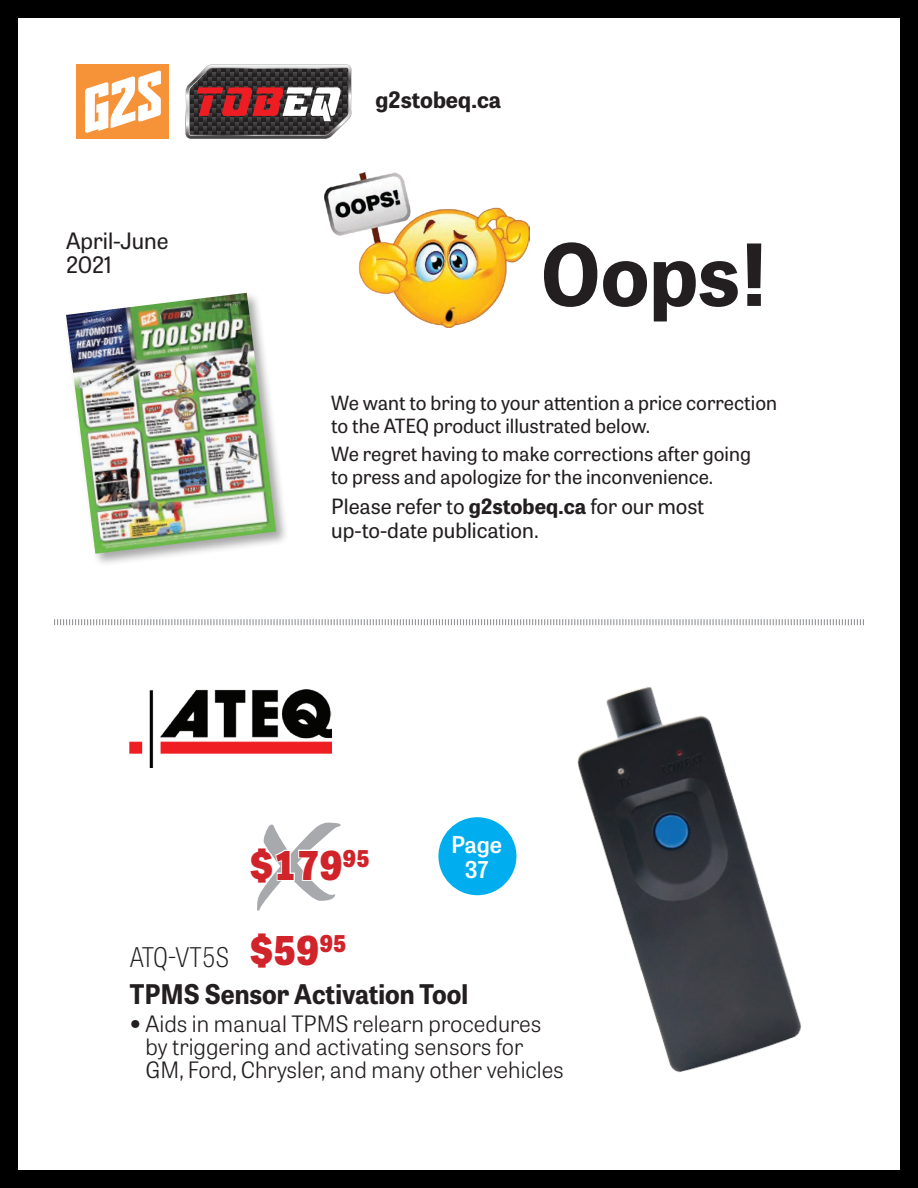
<style>
.page{position:relative;width:918px;height:1188px;background:#fff}
.page>*{position:absolute;margin:0;border:0;box-sizing:border-box;transform-origin:0 0}
.t1{font:700 85.05px "Tablet Gothic";color:#231f20}
.t2{font:800 39.6px "Tablet Gothic";color:#d1232a}
.t3{font:700 27px "Tablet Gothic";color:#231f20;scale:.95 1}
.t4{font:100 semi-condensed 27px "Tablet Gothic";letter-spacing:.005em;color:#231f20}
.t5{font:600 22.95px/24.9px "Tablet Gothic";letter-spacing:-.015em;color:#fff;text-align:center}
.t6{font:300 22.5px/23.2px "Tablet Gothic";color:#231f20}
.t7{font:22.5px/24px "Tablet Gothic";color:#231f20}
.t8{font:700 22.5px "Tablet Gothic";color:#231f20}
.t9{font:21px/24px "Tablet Gothic";color:#231f20}
.t10{font:19.5px/22.5px "Tablet Gothic";color:#231f20}
.s1{font-weight:700}
.s2{font-family:"Helvetica Neue";font-weight:400}
</style>
<div class="page">
<div style="left:0;top:0;width:918px;height:1188px;border:18px solid #000"></div>
<img style="left:577px;top:687px;width:224px;height:386px">
<img style="left:324px;top:173px;width:205px;height:154px">
<div style="left:64px;top:291px;width:226px;height:277px;background:#231f20;opacity:.4"></div>
<img style="left:66px;top:293px;width:210px;height:261px">
<svg style="left:54px;top:619px;width:810px;height:7px"></svg>
<div style="left:438px;top:817px;width:78px;height:78px;background:#00aeef;border-radius:50%"></div>
<img style="left:130px;top:689px;width:201px;height:78px">
<div style="left:76px;top:64px;width:93px;height:75px;background:#f69238"></div>
<svg style="left:85px;top:70px;width:76px;height:63px"></svg>
<svg style="left:186px;top:64px;width:166px;height:75px;background:#755a5b"></svg>
<svg style="left:257px;top:822px;width:84px;height:89px"></svg>
<p class="t8" style="left:375px;top:84px;width:127px">g2stobeq.ca</p>
<p class="t7" style="left:66px;top:228px;width:104px">April-June<br>2021</p>
<h1 class="t1" style="left:540px;top:215px;width:229px">Oops!</h1>
<p class="t10" style="left:331px;top:391px;width:447px">We want to bring to your attention a price correction to the ATEQ product illustrated below.</p>
<p class="t10" style="left:331px;top:442px;width:421px">We regret having to make corrections after going to press and apologize for the inconvenience.</p>
<p class="t9" style="left:331px;top:493px;width:375px">Please refer to <span class="s1">g2stobeq.ca</span> for our most up-to-date publication.</p>
<h3 class="t4" style="left:130px;top:939px;width:100px">ATQ-VT5S</h3>
<h2 class="t2" style="left:250px;top:836px;width:121px">$179<sup>95</sup></h2>
<h2 class="t2" style="left:250px;top:921px;width:98px">$59<sup>95</sup></h2>
<p class="t5" style="left:451px;top:831px;width:53px">Page<br>37</p>
<h3 class="t3" style="left:130px;top:975px;width:358px">TPMS Sensor Activation Tool</h3>
<p class="t6" style="left:145px;top:1011px;width:420px;text-indent:-16px"><span class="s2">•</span> Aids in manual TPMS relearn procedures by triggering and activating sensors for<br>GM, Ford, Chrysler, and many other vehicles</p>
</div>
